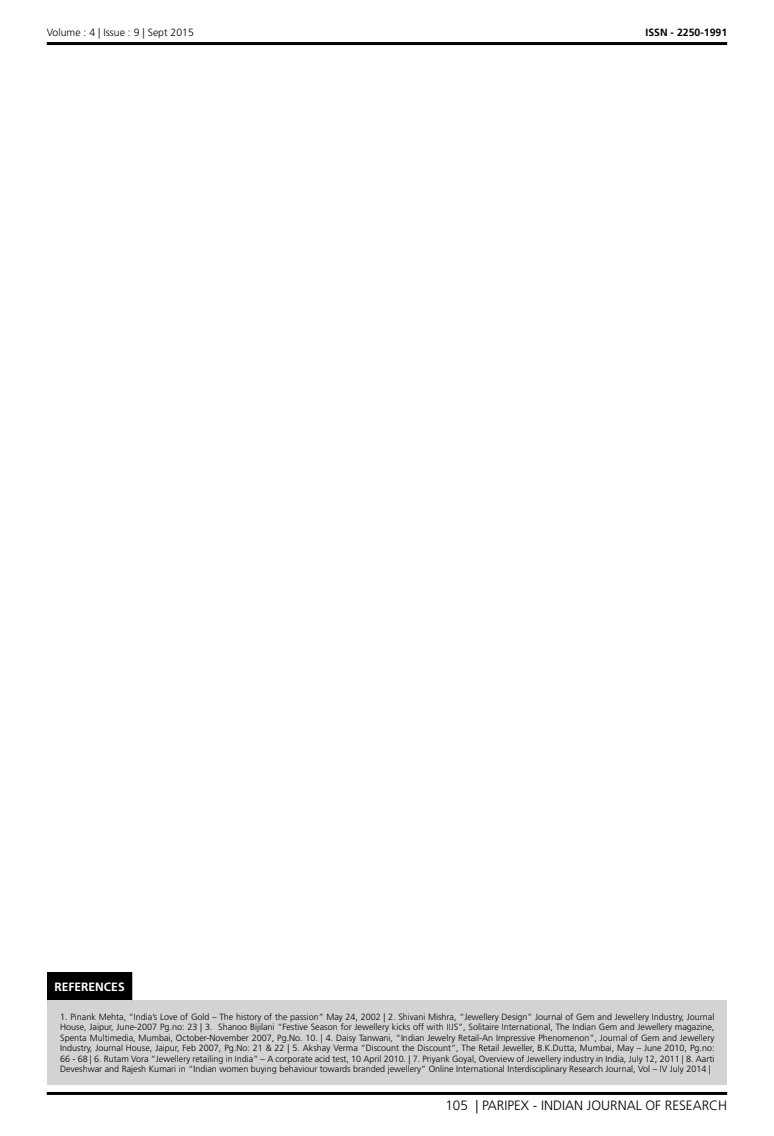
<style>
.page{position:relative;width:774px;height:1136px;background:#fff}
.page>*{position:absolute;margin:0;border:0;box-sizing:border-box;transform-origin:0 0}
.t1{font:300 13.5px "Frutiger LT Std";color:#000}
.t2{font:700 12px "Frutiger LT Std";color:#fff}
.t3{font:300 10.5px "Frutiger LT Std";color:#000}
.t4{font:700 10.5px "Frutiger LT Std";color:#000}
.t5{font:300 9px/10.5px "Frutiger LT Std";color:#000;text-align:justify}
</style>
<div class="page">
<hr style="left:47px;top:42px;width:680px;height:3px;background:#000">
<hr style="left:47px;top:1091px;width:680px;height:3px;background:#000">
<div style="left:48px;top:972px;width:84px;height:27px;background:#000"></div>
<div style="left:48px;top:999px;width:679px;height:85px;background:#d1d3d4"></div>
<svg style="left:47px;top:972px;width:1px;height:27px"></svg>
<p class="t3" style="left:47px;top:27px;width:149px">Volume : 4 | Issue : 9 | Sept 2015</p>
<p class="t4" style="left:645px;top:27px;width:83px">ISSN - 2250-1991</p>
<h2 class="t2" style="left:55px;top:979px;width:72px">REFERENCES</h2>
<p class="t5" style="left:60px;top:1011px;width:656px">1. Pinank Mehta, “India’s Love of Gold – The history of the passion” May 24, 2002 | 2. Shivani Mishra, “Jewellery Design” Journal of Gem and Jewellery Industry, Journal House, Jaipur, June-2007 Pg.no: 23 | 3. Shanoo Bijilani “Festive Season for Jewellery kicks off with IIJS”, Solitaire International, The Indian Gem and Jewellery magazine, Spenta Multimedia, Mumbai, October-November 2007, Pg.No. 10. | 4. Daisy Tanwani, “Indian Jewelry Retail-An Impressive Phenomenon”, Journal of Gem and Jewellery Industry, Journal House, Jaipur, Feb 2007, Pg.No: 21 &amp; 22 | 5. Akshay Verma “Discount the Discount”, The Retail Jeweller, B.K.Dutta, Mumbai, May – June 2010, Pg.no:<br>66 - 68 | 6. Rutam Vora “Jewellery retailing in India” – A corporate acid test, 10 April 2010. | 7. Priyank Goyal, Overview of Jewellery industry in India, July 12, 2011 | 8. Aarti Deveshwar and Rajesh Kumari in “Indian women buying behaviour towards branded jewellery” Online International Interdisciplinary Research Journal, Vol – IV July 2014 |</p>
<h1 class="t1" style="left:445px;top:1097px;width:283px">105 | PARIPEX - INDIAN JOURNAL OF RESEARCH</h1>
</div>
